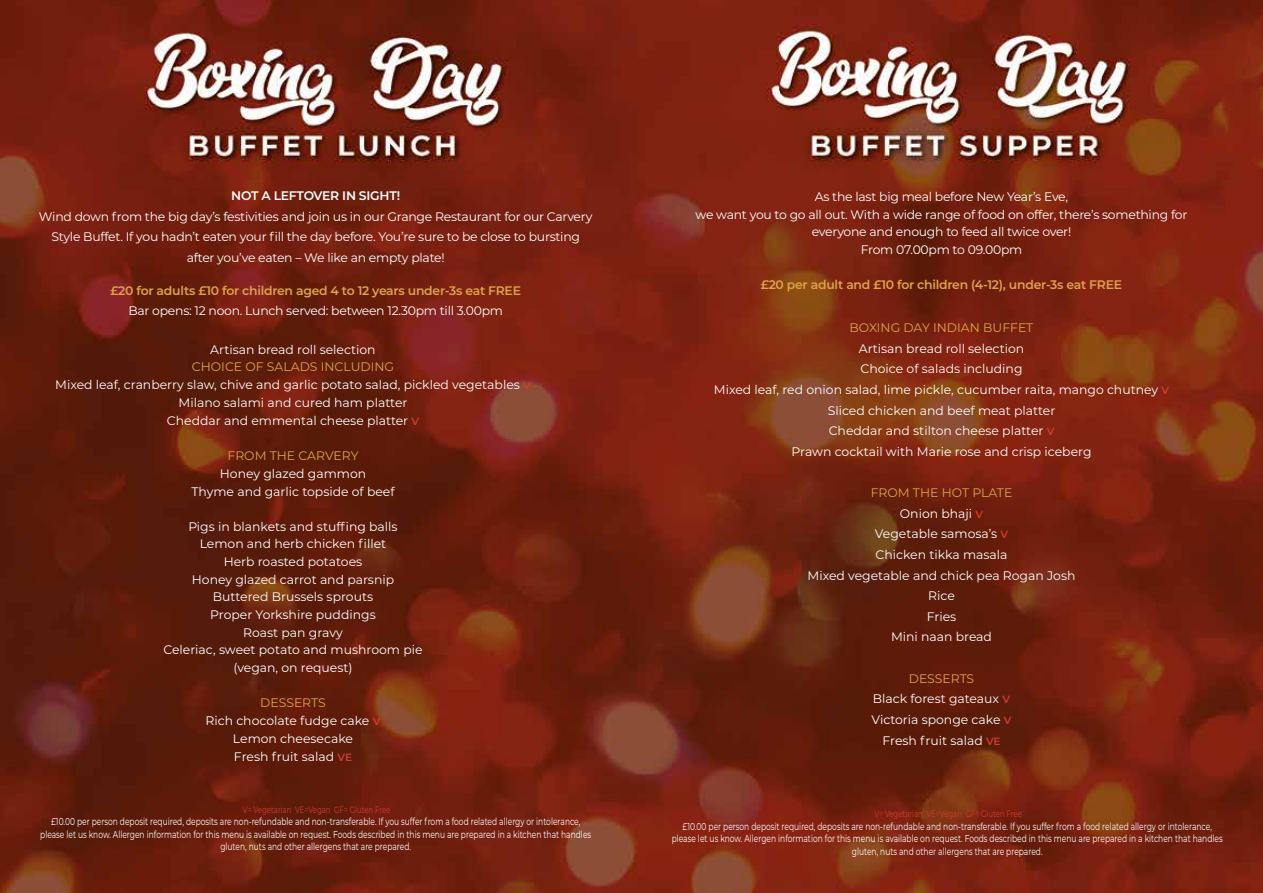
<style>
.page{position:relative;width:1263px;height:893px;background:#fff}
.page>*{position:absolute;margin:0;border:0;box-sizing:border-box;transform-origin:0 0}
.t1{font:12.45px/17.5px "Montserrat";color:#fff;text-align:center}
.t2{font:12.45px/17.5px "Montserrat";letter-spacing:-.02em;color:#fff;text-align:center}
.t3{font:600 12.45px "Montserrat";letter-spacing:-.02em;color:#dda44b}
.t4{font:12.45px "Montserrat";color:#dda44b}
.t5{font:600 12.45px "Montserrat";letter-spacing:-.02em;color:#fff}
.t6{font:10.05px/12.6px "Montserrat";color:#fff;text-align:center;scale:.75 1}
.t7{font:9.3px "Montserrat";color:#d13c32;scale:.75 1}
.s1{color:#dda44b}
.s2{font-weight:600;font-size:10.5px;color:#d13c32}
</style>
<div class="page">
<img style="left:0;top:0;width:1263px;height:893px">
<p class="t5" style="left:231px;top:187px;width:170px">NOT A LEFTOVER IN SIGHT!</p>
<p class="t2" style="left:39px;top:206px;width:555px;line-height:20.5px">Wind down from the big day’s festivities and join us in our Grange Restaurant for our Carvery<br>Style Buffet. If you hadn’t eaten your fill the day before. You’re sure to be close to bursting after you’ve eaten – We like an empty plate!</p>
<p class="t3" style="left:110px;top:281px;width:412px">£20 for adults £10 for children aged 4 to 12 years under-3s eat FREE</p>
<p class="t2" style="left:128px;top:302px;width:376px">Bar opens: 12 noon. Lunch served: between 12.30pm till 3.00pm</p>
<p class="t1" style="left:210px;top:340px;width:167px">Artisan bread roll selection</p>
<p class="t1" style="left:55px;top:358px;width:477px"><span class="s1">CHOICE OF SALADS INCLUDING<br></span>Mixed leaf, cranberry slaw, chive and garlic potato salad, pickled vegetables <span class="s2">V </span>Milano salami and cured ham platter<br>Cheddar and emmental cheese platter <span class="s2">V</span></p>
<p class="t4" style="left:227px;top:447px;width:133px">FROM THE CARVERY</p>
<p class="t1" style="left:191px;top:464px;width:205px">Honey glazed gammon<br>Thyme and garlic topside of beef</p>
<p class="t1" style="left:163px;top:517px;width:261px">Pigs in blankets and stuffing balls<br>Lemon and herb chicken fillet<br>Herb roasted potatoes<br>Honey glazed carrot and parsnip<br>Buttered Brussels sprouts<br>Proper Yorkshire puddings<br>Roast pan gravy<br>Celeriac, sweet potato and mushroom pie (vegan, on request)</p>
<p class="t1" style="left:206px;top:693px;width:176px"><span class="s1">DESSERTS<br></span>Rich chocolate fudge cake <span class="s2">V<br></span>Lemon cheesecake<br>Fresh fruit salad <span class="s2">VE</span></p>
<p class="t7" style="left:243px;top:803px;width:198px">V= Vegetarian VE=Vegan GF= Gluten Free</p>
<p class="t6" style="left:40px;top:815px;width:736px">£10.00 per person deposit required, deposits are non-refundable and non-transferable. If you suffer from a food related allergy or intolerance, please let us know. Allergen information for this menu is available on request. Foods described in this menu are prepared in a kitchen that handles gluten, nuts and other allergens that are prepared.</p>
<p class="t2" style="left:696px;top:188px;width:493px">As the last big meal before New Year’s Eve,<br>we want you to go all out. With a wide range of food on offer, there’s something for everyone and enough to feed all twice over!<br>From 07.00pm to 09.00pm</p>
<p class="t3" style="left:761px;top:276px;width:363px">£20 per adult and £10 for children (4-12), under-3s eat FREE</p>
<p class="t4" style="left:850px;top:319px;width:185px">BOXING DAY INDIAN BUFFET</p>
<p class="t1" style="left:714px;top:337px;width:457px;line-height:20.7px">Artisan bread roll selection<br>Choice of salads including<br>Mixed leaf, red onion salad, lime pickle, cucumber raita, mango chutney <span class="s2">V </span>Sliced chicken and beef meat platter<br>Cheddar and stilton cheese platter <span class="s2">V<br></span>Prawn cocktail with Marie rose and crisp iceberg</p>
<p class="t1" style="left:807px;top:482px;width:269px;line-height:20.5px"><span class="s1">FROM THE HOT PLATE<br></span>Onion bhaji <span class="s2">V<br></span>Vegetable samosa’s <span class="s2">V<br></span>Chicken tikka masala<br>Mixed vegetable and chick pea Rogan Josh<br>Rice<br>Fries<br>Mini naan bread</p>
<p class="t1" style="left:871px;top:667px;width:141px;line-height:20.7px"><span class="s1">DESSERTS<br></span>Black forest gateaux <span class="s2">V<br></span>Victoria sponge cake <span class="s2">V<br></span>Fresh fruit salad <span class="s2">VE</span></p>
<p class="t7" style="left:874px;top:807px;width:198px">V= Vegetarian VE=Vegan GF= Gluten Free</p>
<p class="t6" style="left:672px;top:819px;width:736px">£10.00 per person deposit required, deposits are non-refundable and non-transferable. If you suffer from a food related allergy or intolerance, please let us know. Allergen information for this menu is available on request. Foods described in this menu are prepared in a kitchen that handles gluten, nuts and other allergens that are prepared.</p>
</div>
